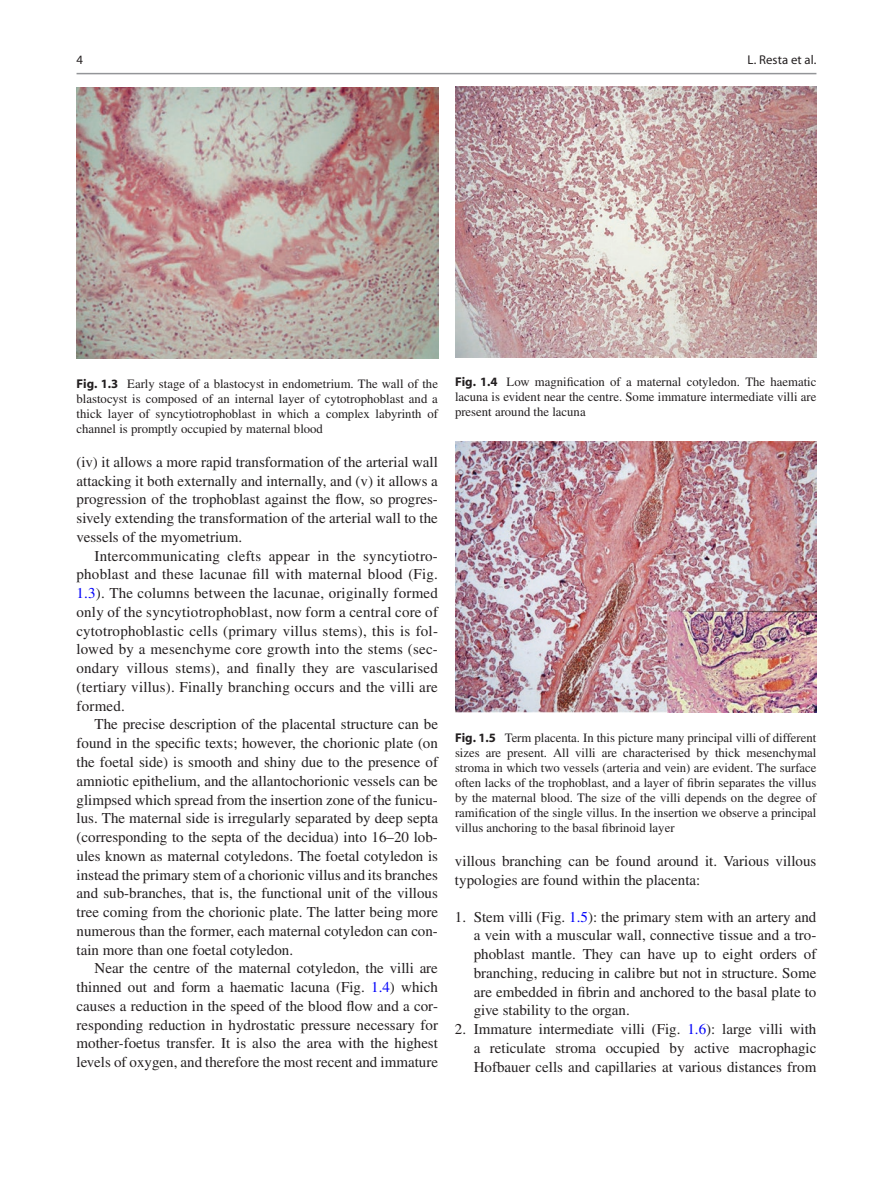
<style>
.page{position:relative;width:893px;height:1187px;background:#fff}
.page>*{position:absolute;margin:0;border:0;box-sizing:border-box;transform-origin:0 0}
.t1{font:15px/18.8px "Rwnwqr Times";color:#231f20;text-align:justify}
.t2{font:12.75px/15px "Rwnwqr Times";color:#231f20;text-align:justify}
.t3{font:12.75px "Rmlhly Myriad";letter-spacing:.01em;color:#231f20}
.t4{font:12.75px "Krypbk Myriad";color:#231f20}
.s1{font-family:"Bcxsmy Myriad";font-weight:700}
.s2{color:#0000fa}
</style>
<div class="page">
<img style="left:77px;top:88px;width:361px;height:271px">
<img style="left:455px;top:87px;width:361px;height:270px">
<img style="left:455px;top:441px;width:361px;height:272px">
<hr style="left:77px;top:73px;width:739px;height:1px;background:#939598">
<p class="t4" style="left:77px;top:54px;width:8px">4</p>
<p class="t3" style="left:747px;top:54px;width:70px">L. Resta et al.</p>
<p class="t2" style="left:77px;top:375px;width:363px"><span class="s1">Fig. 1.3</span> Early stage of a blastocyst in endometrium. The wall of the blastocyst is composed of an internal layer of cytotrophoblast and a thick layer of syncytiotrophoblast in which a complex labyrinth of channel is promptly occupied by maternal blood</p>
<p class="t2" style="left:455px;top:374px;width:363px"><span class="s1">Fig. 1.4</span> Low magnification of a maternal cotyledon. The haematic lacuna is evident near the centre. Some immature intermediate villi are present around the lacuna</p>
<p class="t1" style="left:77px;top:452px;width:363px">(iv) it allows a more rapid transformation of the arterial wall attacking it both externally and internally, and (v) it allows a progression of the trophoblast against the flow, so progres&shy;sively extending the transformation of the arterial wall to the vessels of the myometrium.</p>
<p class="t1" style="left:77px;top:546px;width:363px;text-indent:18px">Intercommunicating clefts appear in the syncytiotro&shy;phoblast and these lacunae fill with maternal blood (Fig.<br><span class="s2">1.3</span>). The columns between the lacunae, originally formed only of the syncytiotrophoblast, now form a central core of cytotrophoblastic cells (primary villus stems), this is fol&shy;lowed by a mesenchyme core growth into the stems (sec&shy;ondary villous stems), and finally they are vascularised (tertiary villus). Finally branching occurs and the villi are formed.</p>
<p class="t1" style="left:77px;top:715px;width:363px;text-indent:18px">The precise description of the placental structure can be found in the specific texts; however, the chorionic plate (on the foetal side) is smooth and shiny due to the presence of amniotic epithelium, and the allantochorionic vessels can be glimpsed which spread from the insertion zone of the funicu&shy;lus. The maternal side is irregularly separated by deep septa (corresponding to the septa of the decidua) into 16–20 lob&shy;ules known as maternal cotyledons. The foetal cotyledon is instead the primary stem of a chorionic villus and its branches and sub-branches, that is, the functional unit of the villous tree coming from the chorionic plate. The latter being more numerous than the former, each maternal cotyledon can con&shy;tain more than one foetal cotyledon.</p>
<p class="t1" style="left:77px;top:958px;width:363px;text-indent:18px">Near the centre of the maternal cotyledon, the villi are thinned out and form a haematic lacuna (Fig. <span class="s2">1.4</span>) which causes a reduction in the speed of the blood flow and a cor&shy;responding reduction in hydrostatic pressure necessary for mother-foetus transfer. It is also the area with the highest levels of oxygen, and therefore the most recent and immature</p>
<p class="t2" style="left:455px;top:729px;width:363px"><span class="s1">Fig. 1.5</span> Term placenta. In this picture many principal villi of different sizes are present. All villi are characterised by thick mesenchymal stroma in which two vessels (arteria and vein) are evident. The surface often lacks of the trophoblast, and a layer of fibrin separates the villus by the maternal blood. The size of the villi depends on the degree of ramification of the single villus. In the insertion we observe a principal villus anchoring to the basal fibrinoid layer</p>
<p class="t1" style="left:455px;top:851px;width:363px">villous branching can be found around it. Various villous typologies are found within the placenta:</p>
<p class="t1" style="left:474px;top:907px;width:344px;text-indent:-19px">1. Stem villi (Fig. <span class="s2">1.5</span>): the primary stem with an artery and a vein with a muscular wall, connective tissue and a tro&shy;phoblast mantle. They can have up to eight orders of branching, reducing in calibre but not in structure. Some are embedded in fibrin and anchored to the basal plate to give stability to the organ.</p>
<p class="t1" style="left:474px;top:1019px;width:344px;text-indent:-19px">2. Immature intermediate villi (Fig. <span class="s2">1.6</span>): large villi with a reticulate stroma occupied by active macrophagic Hofbauer cells and capillaries at various distances from</p>
</div>
